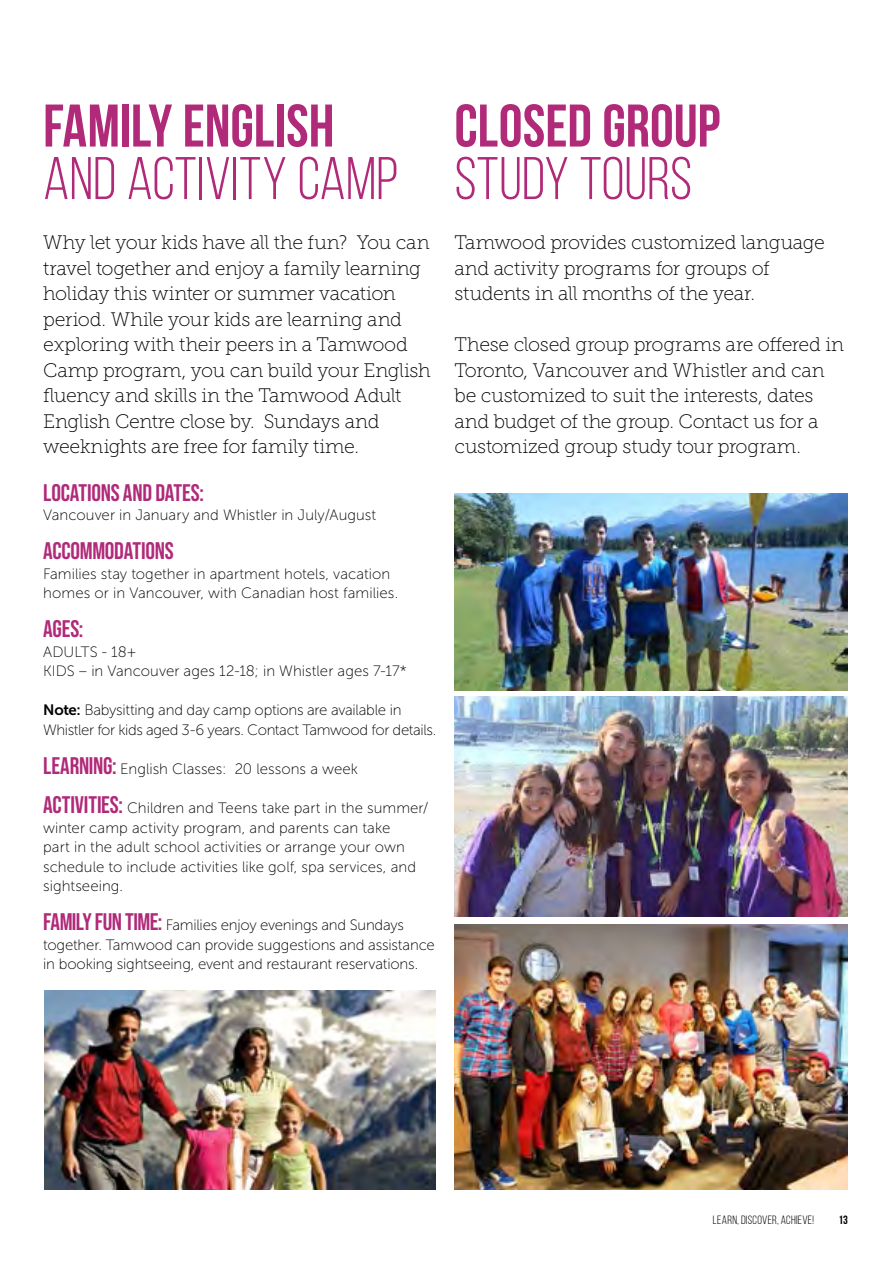
<style>
.page{position:relative;width:891px;height:1264px;background:#fff}
.page>*{position:absolute;margin:0;border:0;box-sizing:border-box;transform-origin:0 0}
.t1{font:60px "Bebas Neue";color:#b02a79}
.t2{font:700 60px "Bebas Neue";color:#b02a79}
.t3{font:24px "Bebas Neue";letter-spacing:-.01em;color:#b02a79}
.t4{font:19.5px/25.5px "Museo Slab 100";letter-spacing:-.02em;color:#000}
.t5{font:15px/19.5px "Museo Sans 100";color:#000}
.t6{font:15px/19.5px "Museo Sans 100";letter-spacing:-.025em;color:#000}
.t7{font:12px "Bebas Neue";letter-spacing:.025em;color:#000}
.t8{font:700 12px "Bebas Neue";color:#000}
.s1{font-family:"Museo Sans 700"}
.s2{font-family:"Bebas Neue";font-size:24px;color:#b02a79}
</style>
<div class="page">
<img style="left:44px;top:990px;width:391px;height:200px">
<img style="left:454px;top:924px;width:394px;height:266px">
<img style="left:454px;top:697px;width:394px;height:219px">
<img style="left:454px;top:493px;width:394px;height:197px">
<h1 class="t2" style="left:43px;top:93px;width:293px">FAMILY ENGLISH</h1>
<h1 class="t1" style="left:43px;top:146px;width:357px">AND ACTIVITY CAMP</h1>
<h1 class="t2" style="left:454px;top:93px;width:267px">CLOSED GROUP</h1>
<h1 class="t1" style="left:454px;top:146px;width:239px">STUDY TOURS</h1>
<p class="t4" style="left:43px;top:230px;width:389px">Why let your kids have all the fun? You can travel together and enjoy a family learning holiday this winter or summer vacation period. While your kids are learning and exploring with their peers in a Tamwood Camp program, you can build your English fluency and skills in the Tamwood Adult English Centre close by. Sundays and weeknights are free for family time.</p>
<h3 class="t4" style="left:454px;top:230px;width:372px">Tamwood provides customized language and activity programs for groups of students in all months of the year.</h3>
<h3 class="t4" style="left:454px;top:332px;width:391px">These closed group programs are offered in Toronto, Vancouver and Whistler and can be customized to suit the interests, dates and budget of the group. Contact us for a customized group study tour program.</h3>
<h2 class="t3" style="left:43px;top:479px;width:162px">LOCATIONS AND DATES:</h2>
<p class="t5" style="left:43px;top:506px;width:335px">Vancouver in January and Whistler in July/August</p>
<h2 class="t3" style="left:43px;top:537px;width:132px">ACCOMMODATIONS</h2>
<p class="t5" style="left:43px;top:564px;width:357px">Families stay together in apartment hotels, vacation homes or in Vancouver, with Canadian host families.</p>
<h2 class="t3" style="left:43px;top:615px;width:42px">AGES:</h2>
<p class="t5" style="left:43px;top:642px;width:365px">ADULTS - 18+<br>KIDS – in Vancouver ages 12-18; in Whistler ages 7-17*</p>
<p class="t6" style="left:43px;top:701px;width:395px"><span class="s1">Note:</span> Babysitting and day camp options are available in<br>Whistler for kids aged 3-6 years. Contact Tamwood for details.</p>
<p class="t5" style="left:43px;top:759px;width:316px"><span class="s2">LEARNING:</span> English Classes: 20 lessons a week</p>
<p class="t5" style="left:43px;top:798px;width:387px"><span class="s2">ACTIVITIES:</span> Children and Teens take part in the summer/ winter camp activity program, and parents can take<br>part in the adult school activities or arrange your own schedule to include activities like golf, spa services, and sightseeing.</p>
<p class="t5" style="left:43px;top:915px;width:393px"><span class="s2">FAMILY FUN TIME:</span> Families enjoy evenings and Sundays together. Tamwood can provide suggestions and assistance in booking sightseeing, event and restaurant reservations.</p>
<p class="t7" style="left:713px;top:1213px;width:103px">LEARN, DISCOVER, ACHIEVE!</p>
<p class="t8" style="left:838px;top:1213px;width:11px">13</p>
</div>
